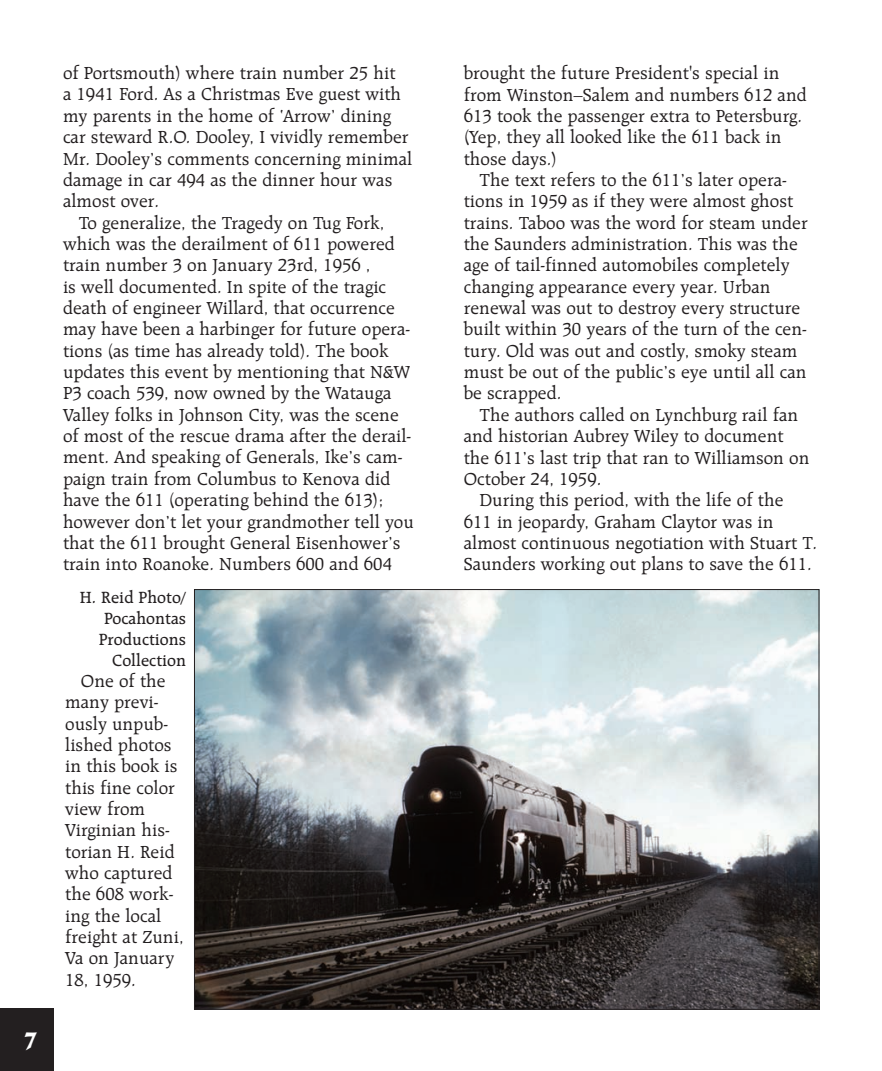
<style>
.page{position:relative;width:882px;height:1071px;background:#fff}
.page>*{position:absolute;margin:0;border:0;box-sizing:border-box;transform-origin:0 0}
.body{font:800 24.5px "Raleigh BT";color:#fff}
.body-2{font:18.9px/21.3px "Raleigh BT";color:#231f20}
.author{font:500 17.5px/21px "Raleigh BT";color:#231f20;text-align:right}
</style>
<div class="page">
<div style="left:0;top:1008px;width:54px;height:63px;background:#231f20"></div>
<img style="left:196px;top:591px;width:621px;height:417px">
<p class="body" style="left:24px;top:1025px;width:14px">7</p>
<p class="body-2" style="left:63px;top:62px;width:351px">of Portsmouth) where train number 25 hit<br>a 1941 Ford. As a Christmas Eve guest with my parents in the home of ‘Arrow’ dining car steward R.O. Dooley, I vividly remember Mr. Dooley’s comments concerning minimal damage in car 494 as the dinner hour was almost over.</p>
<p class="body-2" style="left:63px;top:211px;width:352px;text-indent:16px">To generalize, the Tragedy on Tug Fork, which was the derailment of 611 powered train number 3 on January 23rd, 1956 ,<br>is well documented. In spite of the tragic death of engineer Willard, that occurrence may have been a harbinger for future opera&shy;tions (as time has already told). The book updates this event by mentioning that N&amp;W P3 coach 539, now owned by the Watauga Valley folks in Johnson City, was the scene of most of the rescue drama after the derail&shy;ment. And speaking of Generals, Ike’s cam&shy;paign train from Columbus to Kenova did have the 611 (operating behind the 613); however don’t let your grandmother tell you that the 611 brought General Eisenhower’s train into Roanoke. Numbers 600 and 604</p>
<p class="author" style="left:80px;top:586px;width:108px">H. Reid Photo/<br>Pocahontas<br>Productions<br>Collection</p>
<p class="body-2" style="left:65px;top:670px;width:120px;text-indent:16px">One of the many previ&shy;ously unpub&shy;lished photos in this book is this fine color view from<br>Virginian his&shy;torian H. Reid who captured the 608 work&shy;ing the local freight at Zuni,<br>Va on January<br>18, 1959.</p>
<p class="body-2" style="left:464px;top:62px;width:345px">brought the future President's special in from Winston–Salem and numbers 612 and 613 took the passenger extra to Petersburg. (Yep, they all looked like the 611 back in those days.)</p>
<p class="body-2" style="left:464px;top:169px;width:346px;text-indent:16px">The text refers to the 611’s later opera&shy;tions in 1959 as if they were almost ghost trains. Taboo was the word for steam under the Saunders administration. This was the age of tail-finned automobiles completely changing appearance every year. Urban renewal was out to destroy every structure built within 30 years of the turn of the cen&shy;tury. Old was out and costly, smoky steam must be out of the public’s eye until all can be scrapped.</p>
<p class="body-2" style="left:464px;top:404px;width:347px;text-indent:16px">The authors called on Lynchburg rail fan and historian Aubrey Wiley to document the 611’s last trip that ran to Williamson on October 24, 1959.</p>
<p class="body-2" style="left:464px;top:489px;width:355px;text-indent:16px">During this period, with the life of the<br>611 in jeopardy, Graham Claytor was in almost continuous negotiation with Stuart T.<br>Saunders working out plans to save the 611.</p>
</div>
